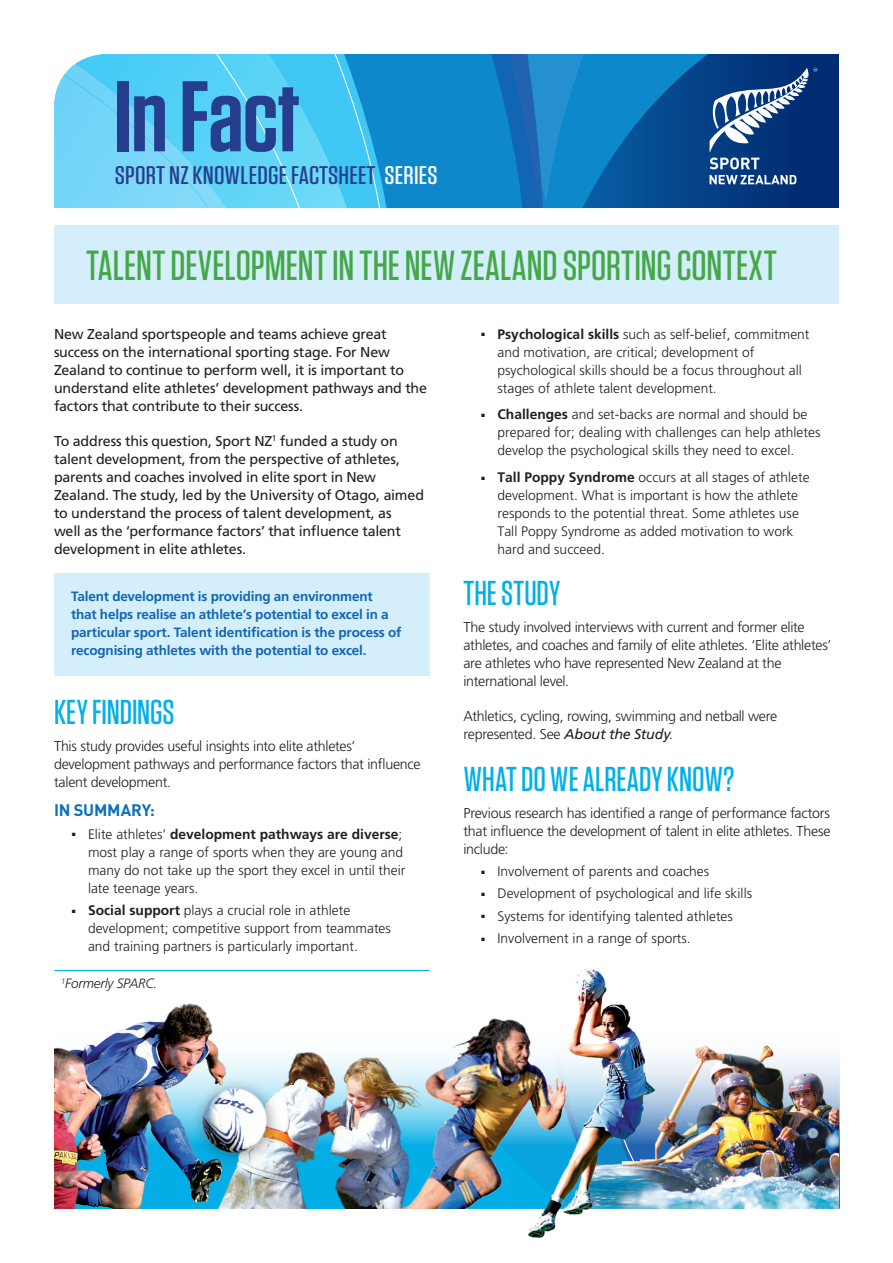
<style>
.page{position:relative;width:893px;height:1263px;background:#fff}
.page>*{position:absolute;margin:0;border:0;box-sizing:border-box;transform-origin:0 0}
.t1{font:600 100.05px "Tungsten";letter-spacing:-.01em;color:#253f8e;scale:1.06 1}
.SOI_SNZ_Heading_1a{font:500 42px "Tungsten";color:#45a748}
.SOI_SNZ_Heading_1a-2{font:500 34.5px "Tungsten";color:#00b0e8}
.t2{font:500 25.5px "Tungsten";letter-spacing:.01em;color:#253f8e;scale:1.14 1}
.SNZ_Heading_2a{font:700 16.5px "DINOT";letter-spacing:-.015em;color:#0a71ba}
.SNZ_Body{font:14.25px/18px "SPARC Sans";letter-spacing:-.015em;color:#231f20}
.SNZ_Body-2{font:300 14.25px/18px "SPARC Sans";letter-spacing:-.02em;color:#231f20}
.t3{font:300 13.8px/18px "SPARC Sans";color:#231f20}
.SNZ_Body_INDENT{font:700 13.5px/18px "SPARC Sans";letter-spacing:-.01em;color:#1165b2}
.SNZ_Body-3{font:italic 300 13.5px "SPARC Sans";letter-spacing:-.015em;color:#231f20}
.s1{color:#fff}
.s2{font-weight:700}
.s3{font-weight:400;font-style:italic}
</style>
<div class="page">
<div style="left:54px;top:573px;width:375px;height:103px;background:#d4effb"></div>
<img style="left:234px;top:1051px;width:92px;height:158px">
<div style="left:191px;top:1077px;width:92px;height:91px;background:#231f20;opacity:.46"></div>
<img style="left:234px;top:1080px;width:38px;height:79px">
<img style="left:54px;top:1003px;width:180px;height:206px">
<img style="left:326px;top:1018px;width:202px;height:191px">
<img style="left:664px;top:1045px;width:175px;height:164px">
<img style="left:528px;top:968px;width:136px;height:270px">
<div style="left:54px;top:225px;width:785px;height:79px;background:#d4effb"></div>
<svg style="left:544px;top:54px;width:295px;height:150px;background:#095da1"></svg>
<svg style="left:54px;top:54px;width:490px;height:153px;background:#43b5e5"></svg>
<svg style="left:709px;top:68px;width:108px;height:84px"></svg>
<svg style="left:709px;top:175px;width:87px;height:9px"></svg>
<svg style="left:709px;top:158px;width:50px;height:11px"></svg>
<hr style="left:54px;top:970px;width:376px;height:1px;background:#03ade5">
<p class="t1" style="left:114px;top:64px;width:177px">In Fact</p>
<p class="t2" style="left:115px;top:162px;width:285px">SPORT NZ KNOWLEDGE FACTSHEET <span class="s1">SERIES</span></p>
<p class="SOI_SNZ_Heading_1a" style="left:86px;top:244px;width:692px">TALENT DEVELOPMENT IN THE NEW ZEALAND SPORTING CONTEXT</p>
<p class="SNZ_Body" style="left:54px;top:325px;width:375px">New Zealand sportspeople and teams achieve great success on the international sporting stage. For New Zealand to continue to perform well, it is important to understand elite athletes’ development pathways and the factors that contribute to their success.</p>
<p class="SNZ_Body" style="left:54px;top:432px;width:372px">To address this question, Sport NZ<sup>1</sup> funded a study on talent development, from the perspective of athletes, parents and coaches involved in elite sport in New Zealand. The study, led by the University of Otago, aimed to understand the process of talent development, as<br>well as the ‘performance factors’ that influence talent development in elite athletes.</p>
<p class="SNZ_Body_INDENT" style="left:71px;top:588px;width:332px">Talent development is providing an environment that helps realise an athlete’s potential to excel in a particular sport. Talent identification is the process of recognising athletes with the potential to excel.</p>
<p class="SOI_SNZ_Heading_1a-2" style="left:54px;top:694px;width:122px">KEY FINDINGS</p>
<p class="SNZ_Body-2" style="left:54px;top:737px;width:368px">This study provides useful insights into elite athletes’ development pathways and performance factors that influence talent development.</p>
<p class="SNZ_Heading_2a" style="left:54px;top:800px;width:102px">IN SUMMARY:</p>
<p class="t3" style="left:88px;top:825px;width:319px;text-indent:-17px"><sup>.</sup> Elite athletes’ <span class="s2">development pathways are diverse</span>; most play a range of sports when they are young and many do not take up the sport they excel in until their late teenage years.</p>
<p class="t3" style="left:88px;top:901px;width:304px;text-indent:-17px"><sup>.</sup> <span class="s2">Social support</span> plays a crucial role in athlete development; competitive support from teammates and training partners is particularly important.</p>
<p class="SNZ_Body-3" style="left:61px;top:976px;width:97px"><sup>1</sup>Formerly SPARC.</p>
<p class="t3" style="left:497px;top:325px;width:314px;text-indent:-17px"><sup>.</sup> <span class="s2">Psychological skills</span> such as self-belief, commitment and motivation, are critical; development of psychological skills should be a focus throughout all stages of athlete talent development.</p>
<p class="t3" style="left:497px;top:405px;width:324px;text-indent:-17px"><sup>.</sup> <span class="s2">Challenges</span> and set-backs are normal and should be prepared for; dealing with challenges can help athletes develop the psychological skills they need to excel.</p>
<p class="t3" style="left:497px;top:468px;width:314px;text-indent:-17px"><sup>.</sup> <span class="s2">Tall Poppy Syndrome</span> occurs at all stages of athlete development. What is important is how the athlete responds to the potential threat. Some athletes use Tall Poppy Syndrome as added motivation to work hard and succeed.</p>
<p class="SOI_SNZ_Heading_1a-2" style="left:463px;top:575px;width:98px">THE STUDY</p>
<p class="SNZ_Body-2" style="left:463px;top:618px;width:369px">The study involved interviews with current and former elite athletes, and coaches and family of elite athletes. ‘Elite athletes’ are athletes who have represented New Zealand at the international level.</p>
<p class="SNZ_Body-2" style="left:463px;top:707px;width:315px">Athletics, cycling, rowing, swimming and netball were represented. See <span class="s3">About the Study</span>.</p>
<p class="SOI_SNZ_Heading_1a-2" style="left:463px;top:761px;width:272px">WHAT DO WE ALREADY KNOW?</p>
<p class="SNZ_Body-2" style="left:463px;top:804px;width:368px;text-align:justify">Previous research has identified a range of performance factors that influence the development of talent in elite athletes. These include:</p>
<p class="t3" style="left:480px;top:862px;width:230px"><sup>.</sup> Involvement of parents and coaches</p>
<p class="t3" style="left:480px;top:884px;width:273px"><sup>.</sup> Development of psychological and life skills</p>
<p class="t3" style="left:480px;top:907px;width:254px"><sup>.</sup> Systems for identifying talented athletes</p>
<p class="t3" style="left:480px;top:929px;width:212px"><sup>.</sup> Involvement in a range of sports.</p>
</div>
